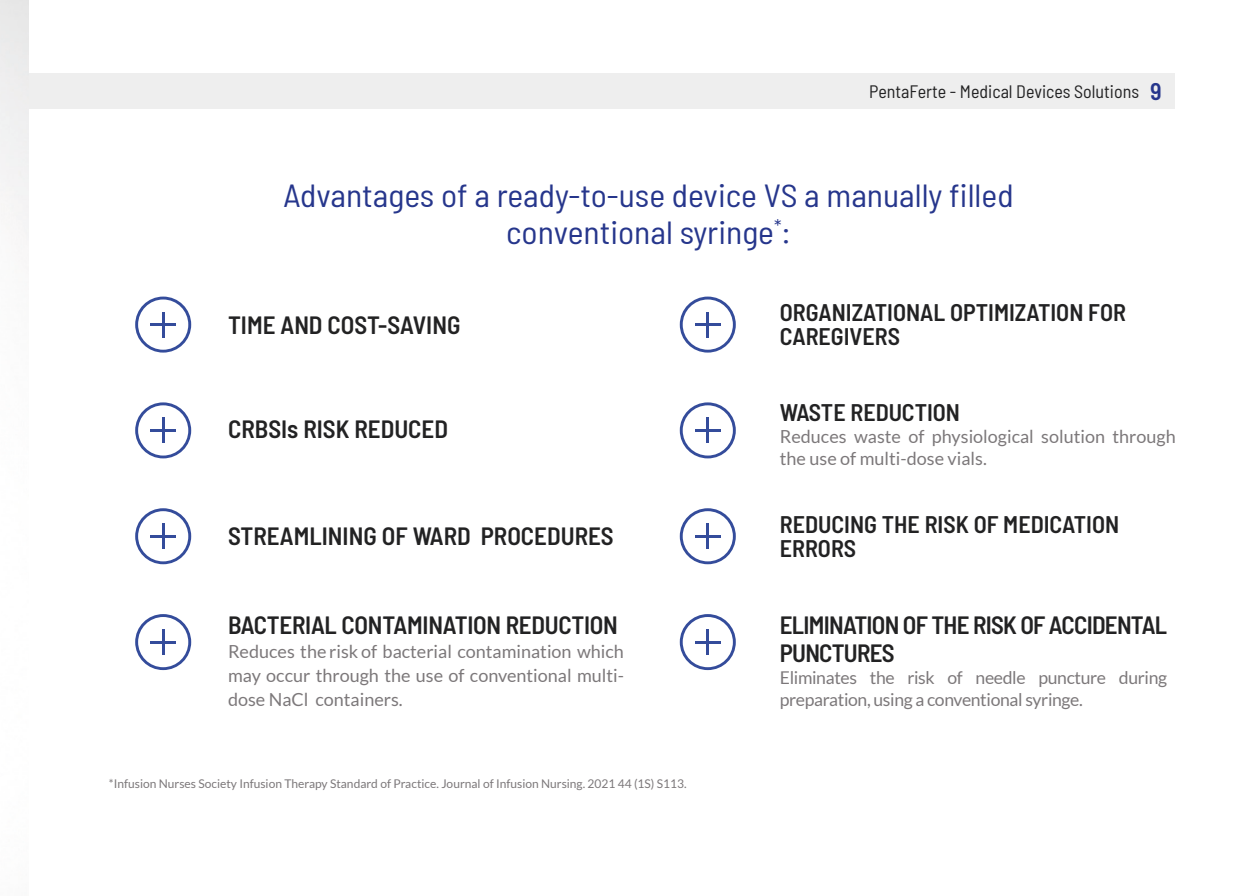
<style>
.page{position:relative;width:1248px;height:896px;background:#fff}
.page>*{position:absolute;margin:0;border:0;box-sizing:border-box;transform-origin:0 0}
.Titolo_rosso{font:semi-condensed 32px "Barlow";color:#26368c;scale:1.05 1}
.Titolo_2_nero{font:600 semi-condensed 25px "Barlow";letter-spacing:-.01em;color:#222223}
.Titolo_2_nero-2{font:600 semi-condensed 25px/28px "Barlow";letter-spacing:-.03em;color:#222223}
.Titolo_2_nero-3{font:600 semi-condensed 24px/24px "Barlow";color:#222223}
.t1{font:600 semi-condensed 24px "Barlow";color:#26368c}
.Paragrafo_piccolo{font:18px/24px "Lato";color:#7c787a}
.t2{font:semi-condensed 18px "Barlow";color:#222223}
.Paragrafo_piccolo-2{font:17.6px/22px "Lato";letter-spacing:-.02em;color:#7c787a}
.Paragrafo{font:12px "Lato";color:#7c787a}
</style>
<div class="page">
<div style="left:0;top:74px;width:1174px;height:35px;background:#eee"></div>
<svg style="left:135px;top:297px;width:56px;height:55px"></svg>
<hr style="left:151px;top:323px;width:25px;height:3px;background:#344c9b">
<hr style="left:162px;top:312px;width:3px;height:25px;background:#344c9b">
<svg style="left:679px;top:297px;width:56px;height:55px"></svg>
<hr style="left:695px;top:323px;width:25px;height:3px;background:#344c9b">
<hr style="left:706px;top:312px;width:3px;height:25px;background:#344c9b">
<svg style="left:135px;top:402px;width:56px;height:56px"></svg>
<hr style="left:151px;top:429px;width:25px;height:3px;background:#344c9b">
<hr style="left:162px;top:418px;width:3px;height:25px;background:#344c9b">
<svg style="left:679px;top:402px;width:56px;height:56px"></svg>
<hr style="left:695px;top:429px;width:25px;height:3px;background:#344c9b">
<hr style="left:706px;top:418px;width:3px;height:25px;background:#344c9b">
<svg style="left:135px;top:508px;width:56px;height:56px"></svg>
<hr style="left:151px;top:535px;width:25px;height:3px;background:#344c9b">
<hr style="left:162px;top:524px;width:3px;height:25px;background:#344c9b">
<svg style="left:679px;top:508px;width:56px;height:56px"></svg>
<hr style="left:695px;top:535px;width:25px;height:3px;background:#344c9b">
<hr style="left:706px;top:524px;width:3px;height:25px;background:#344c9b">
<svg style="left:135px;top:614px;width:56px;height:56px"></svg>
<hr style="left:151px;top:640px;width:25px;height:3px;background:#344c9b">
<hr style="left:162px;top:629px;width:3px;height:25px;background:#344c9b">
<svg style="left:679px;top:614px;width:56px;height:56px"></svg>
<hr style="left:695px;top:640px;width:25px;height:3px;background:#344c9b">
<hr style="left:706px;top:629px;width:3px;height:25px;background:#344c9b">
<p class="t2" style="left:869px;top:79px;width:271px">PentaFerte - Medical Devices Solutions</p>
<p class="t1" style="left:1150px;top:74px;width:13px">9</p>
<p class="Titolo_rosso" style="left:283px;top:172px;width:697px">Advantages of a ready-to-use device VS a manually filled</p>
<p class="Titolo_rosso" style="left:506px;top:209px;width:272px">conventional syringe<sup>*</sup>:</p>
<p class="Titolo_2_nero" style="left:228px;top:307px;width:234px">TIME AND COST-SAVING</p>
<p class="Titolo_2_nero" style="left:228px;top:411px;width:221px">CRBSIs RISK REDUCED</p>
<p class="Titolo_2_nero" style="left:228px;top:517px;width:387px">STREAMLINING OF WARD PROCEDURES</p>
<p class="Titolo_2_nero" style="left:228px;top:606px;width:391px">BACTERIAL CONTAMINATION REDUCTION</p>
<p class="Paragrafo_piccolo" style="left:228px;top:639px;width:397px;text-align:justify">Reduces the risk of bacterial contamination which may occur through the use of conventional multi&shy;dose NaCl containers.</p>
<p class="Paragrafo" style="left:109px;top:776px;width:579px">*Infusion Nurses Society Infusion Therapy Standard of Practice. Journal of Infusion Nursing. 2021 44 (1S) S113.</p>
<p class="Titolo_2_nero-3" style="left:779px;top:298px;width:347px">ORGANIZATIONAL OPTIMIZATION FOR<br>CAREGIVERS</p>
<p class="Titolo_2_nero-3" style="left:779px;top:399px;width:182px">WASTE REDUCTION</p>
<p class="Paragrafo_piccolo" style="left:779px;top:425px;width:397px;line-height:22px">Reduces waste of physiological solution through the use of multi-dose vials.</p>
<p class="Titolo_2_nero-3" style="left:779px;top:510px;width:341px">REDUCING THE RISK OF MEDICATION<br>ERRORS</p>
<p class="Titolo_2_nero-2" style="left:779px;top:609px;width:389px">ELIMINATION OF THE RISK OF ACCIDENTAL<br>PUNCTURES</p>
<p class="Paragrafo_piccolo-2" style="left:779px;top:666px;width:389px">Eliminates the risk of needle puncture during preparation, using a conventional syringe.</p>
</div>
